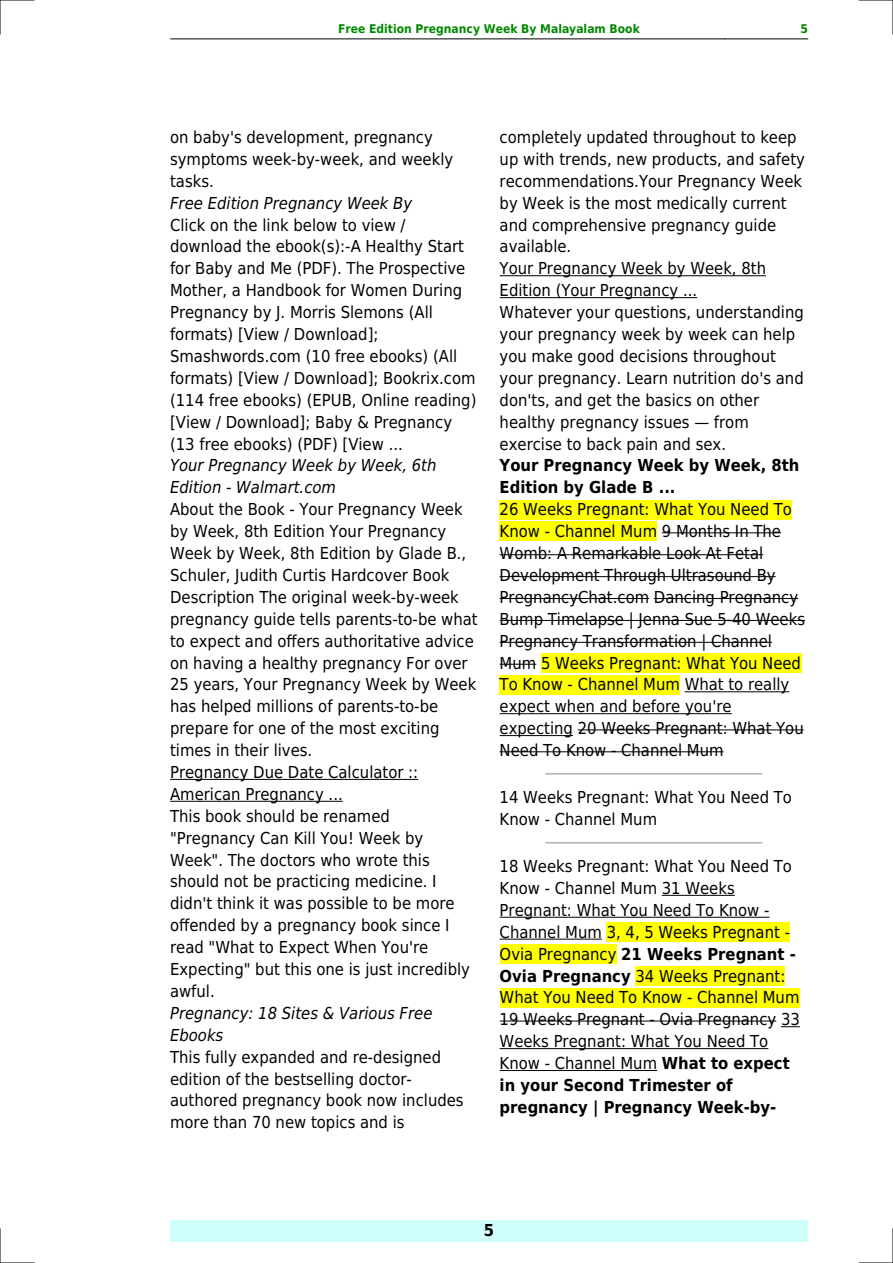
<style>
.page{position:relative;width:893px;height:1263px;background:#fff}
.page>*{position:absolute;margin:0;border:0;box-sizing:border-box;transform-origin:0 0}
.t1{font:16.5px/21.9px "DejaVu Sans Condensed";color:#000}
.t2{font:italic 16.5px/21.9px "DejaVu Sans Condensed";color:#000}
.t3{font:700 16.5px/21.9px "DejaVu Sans Condensed";color:#000}
.t4{font:700 12px "DejaVu Sans Condensed";color:#080}
.s1{font-weight:700}
</style>
<div class="page">
<hr style="left:170px;top:39px;width:83px;height:1px;background:#000">
<hr style="left:253px;top:39px;width:472px;height:1px;background:#000">
<hr style="left:725px;top:39px;width:83px;height:1px;background:#000">
<div style="left:170px;top:1220px;width:638px;height:22px;background:#cffffc"></div>
<hr style="left:170px;top:779px;width:248px;height:1px;background:#000">
<hr style="left:170px;top:801px;width:173px;height:1px;background:#000">
<hr style="left:500px;top:275px;width:266px;height:1px;background:#000">
<hr style="left:500px;top:297px;width:197px;height:1px;background:#000">
<div style="left:500px;top:500px;width:292px;height:19px;background:#ff0"></div>
<div style="left:500px;top:522px;width:157px;height:19px;background:#ff0"></div>
<hr style="left:662px;top:532px;width:119px;height:1px;background:#000">
<hr style="left:500px;top:554px;width:263px;height:1px;background:#000">
<hr style="left:500px;top:576px;width:276px;height:1px;background:#000">
<hr style="left:500px;top:598px;width:149px;height:1px;background:#000">
<hr style="left:654px;top:598px;width:144px;height:1px;background:#000">
<hr style="left:500px;top:620px;width:305px;height:1px;background:#000">
<hr style="left:500px;top:642px;width:272px;height:1px;background:#000">
<hr style="left:500px;top:664px;width:36px;height:1px;background:#000">
<div style="left:541px;top:653px;width:260px;height:19px;background:#ff0"></div>
<div style="left:500px;top:675px;width:180px;height:19px;background:#ff0"></div>
<hr style="left:685px;top:691px;width:104px;height:1px;background:#000">
<hr style="left:500px;top:713px;width:232px;height:1px;background:#000">
<hr style="left:500px;top:735px;width:73px;height:1px;background:#000">
<hr style="left:578px;top:729px;width:226px;height:1px;background:#000">
<hr style="left:500px;top:751px;width:223px;height:1px;background:#000">
<hr style="left:546px;top:773px;width:216px;height:1px;background:#999">
<hr style="left:546px;top:842px;width:216px;height:1px;background:#999">
<hr style="left:662px;top:895px;width:73px;height:1px;background:#000">
<hr style="left:500px;top:917px;width:269px;height:1px;background:#000">
<hr style="left:500px;top:939px;width:102px;height:1px;background:#000">
<div style="left:607px;top:922px;width:183px;height:20px;background:#ff0"></div>
<div style="left:500px;top:944px;width:116px;height:19px;background:#ff0"></div>
<div style="left:635px;top:966px;width:150px;height:19px;background:#ff0"></div>
<div style="left:500px;top:988px;width:299px;height:19px;background:#ff0"></div>
<hr style="left:500px;top:1021px;width:276px;height:1px;background:#000">
<svg style="left:781px;top:1026px;width:19px;height:1px"></svg>
<hr style="left:500px;top:1048px;width:268px;height:1px;background:#000">
<hr style="left:500px;top:1070px;width:157px;height:1px;background:#000">
<hr style="left:0;top:0;width:34px;height:1px;background:#000">
<hr style="left:859px;top:0;width:34px;height:1px;background:#000">
<hr style="left:0;top:1262px;width:34px;height:1px;background:#000">
<hr style="left:859px;top:1262px;width:34px;height:1px;background:#000">
<hr style="left:0;top:0;width:1px;height:34px;background:#000">
<hr style="left:0;top:1229px;width:1px;height:34px;background:#000">
<hr style="left:892px;top:0;width:1px;height:34px;background:#000">
<hr style="left:892px;top:1229px;width:1px;height:34px;background:#000">
<p class="t4" style="left:338px;top:21px;width:303px">Free Edition Pregnancy Week By Malayalam Book</p>
<p class="t4" style="left:800px;top:21px;width:9px">5</p>
<p class="t1" style="left:170px;top:126px;width:285px">on baby's development, pregnancy symptoms week-by-week, and weekly tasks.</p>
<p class="t2" style="left:170px;top:192px;width:244px">Free Edition Pregnancy Week By</p>
<p class="t1" style="left:170px;top:214px;width:308px">Click on the link below to view / download the ebook(s):-A Healthy Start for Baby and Me (PDF). The Prospective Mother, a Handbook for Women During Pregnancy by J. Morris Slemons (All formats) [View / Download]; Smashwords.com (10 free ebooks) (All formats) [View / Download]; Bookrix.com (114 free ebooks) (EPUB, Online reading) [View / Download]; Baby &amp; Pregnancy (13 free ebooks) (PDF) [View ...</p>
<p class="t2" style="left:170px;top:455px;width:268px">Your Pregnancy Week by Week, 6th<br>Edition - Walmart.com</p>
<p class="t1" style="left:170px;top:498px;width:309px">About the Book - Your Pregnancy Week by Week, 8th Edition Your Pregnancy Week by Week, 8th Edition by Glade B., Schuler, Judith Curtis Hardcover Book Description The original week-by-week pregnancy guide tells parents-to-be what to expect and offers authoritative advice on having a healthy pregnancy For over 25 years, Your Pregnancy Week by Week has helped millions of parents-to-be prepare for one of the most exciting times in their lives.<br>Pregnancy Due Date Calculator ::<br>American Pregnancy ...<br>This book should be renamed "Pregnancy Can Kill You! Week by Week". The doctors who wrote this should not be practicing medicine. I didn't think it was possible to be more offended by a pregnancy book since I read "What to Expect When You're Expecting" but this one is just incredibly awful.</p>
<p class="t2" style="left:170px;top:1002px;width:264px">Pregnancy: 18 Sites &amp; Various Free<br>Ebooks</p>
<p class="t1" style="left:170px;top:1046px;width:295px">This fully expanded and re-designed edition of the bestselling doctor&shy;authored pregnancy book now includes more than 70 new topics and is</p>
<p class="t1" style="left:500px;top:126px;width:307px">completely updated throughout to keep up with trends, new products, and safety recommendations.Your Pregnancy Week by Week is the most medically current and comprehensive pregnancy guide available.<br>Your Pregnancy Week by Week, 8th Edition (Your Pregnancy ...<br>Whatever your questions, understanding your pregnancy week by week can help you make good decisions throughout your pregnancy. Learn nutrition do's and don'ts, and get the basics on other healthy pregnancy issues</p>
<p class="t1" style="left:500px;top:411px;width:251px;text-indent:214px">from exercise to back pain and sex.</p>
<p class="t3" style="left:500px;top:455px;width:301px">Your Pregnancy Week by Week, 8th<br>Edition by Glade B ...</p>
<p class="t1" style="left:500px;top:498px;width:307px">26 Weeks Pregnant: What You Need To Know - Channel Mum 9 Months In The Womb: A Remarkable Look At Fetal Development Through Ultrasound By PregnancyChat.com Dancing Pregnancy Bump Timelapse | Jenna Sue 5-40 Weeks Pregnancy Transformation | Channel Mum 5 Weeks Pregnant: What You Need To Know - Channel Mum What to really expect when and before you're expecting 20 Weeks Pregnant: What You Need To Know - Channel Mum</p>
<p class="t1" style="left:500px;top:786px;width:294px">14 Weeks Pregnant: What You Need To<br>Know - Channel Mum</p>
<p class="t1" style="left:500px;top:855px;width:302px">18 Weeks Pregnant: What You Need To<br>Know - Channel Mum 31 Weeks<br>Pregnant: What You Need To Know -<br>Channel Mum 3, 4, 5 Weeks Pregnant -<br>Ovia Pregnancy <span class="s1">21 Weeks Pregnant -<br>Ovia Pregnancy</span> 34 Weeks Pregnant:<br>What You Need To Know - Channel Mum<br>19 Weeks Pregnant - Ovia Pregnancy 33<br>Weeks Pregnant: What You Need To<br>Know - Channel Mum <span class="s1">What to expect in your Second Trimester of pregnancy | Pregnancy Week-by-</span></p>
<p class="t3" style="left:484px;top:1220px;width:12px">5</p>
</div>
